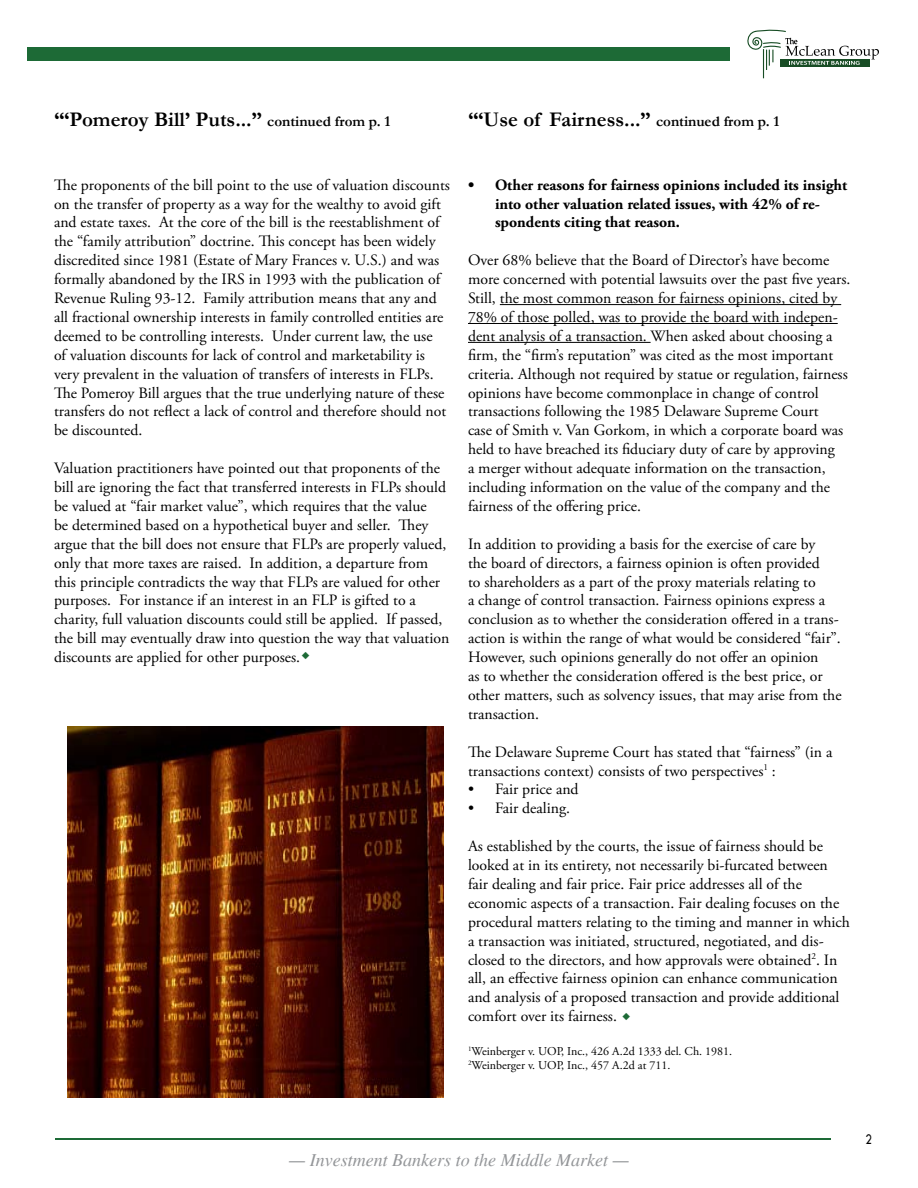
<style>
.page{position:relative;width:918px;height:1188px;background:#fff}
.page>*{position:absolute;margin:0;border:0;box-sizing:border-box;transform-origin:0 0}
.t1{font:700 21px "Garamond";color:#000}
.t2{font:italic 18px "Times";color:#939598}
.t3{font:15.75px/18.9px "Adobe Garamond Pro";color:#000}
.t4{font:700 15.75px/18.9px "Adobe Garamond Pro";color:#000}
.t5{font:15px "Tw Cen";color:#000;scale:.8 1}
.t6{font:12px/14.4px "Adobe Garamond Pro";color:#000}
.s1{font-size:15px}
</style>
<div class="page">
<svg style="left:747px;top:29px;width:132px;height:50px"></svg>
<div style="left:27px;top:47px;width:702px;height:14px;background:#1d6a36"></div>
<hr style="left:55px;top:1138px;width:776px;height:2px;background:#1d6a36">
<hr style="left:500px;top:304px;width:341px;height:1px;background:#000">
<hr style="left:468px;top:323px;width:370px;height:1px;background:#000">
<hr style="left:468px;top:342px;width:183px;height:1px;background:#000">
<img style="left:68px;top:726px;width:375px;height:371px">
<h1 class="t1" style="left:54px;top:105px;width:338px">“‘Pomeroy Bill’ Puts...” <span class="s1">continued from p. 1</span></h1>
<h1 class="t1" style="left:468px;top:105px;width:313px">“‘Use of Fairness...” <span class="s1">continued from p. 1</span></h1>
<p class="t3" style="left:54px;top:176px;width:398px">The proponents of the bill point to the use of valuation discounts on the transfer of property as a way for the wealthy to avoid gift and estate taxes. At the core of the bill is the reestablishment of the “family attribution” doctrine. This concept has been widely discredited since 1981 (Estate of Mary Frances v. U.S.) and was formally abandoned by the IRS in 1993 with the publication of Revenue Ruling 93-12. Family attribution means that any and all fractional ownership interests in family controlled entities are deemed to be controlling interests. Under current law, the use<br>of valuation discounts for lack of control and marketability is very prevalent in the valuation of transfers of interests in FLPs.<br>The Pomeroy Bill argues that the true underlying nature of these transfers do not reflect a lack of control and therefore should not be discounted.</p>
<p class="t3" style="left:54px;top:459px;width:397px">Valuation practitioners have pointed out that proponents of the bill are ignoring the fact that transferred interests in FLPs should be valued at “fair market value”, which requires that the value<br>be determined based on a hypothetical buyer and seller. They argue that the bill does not ensure that FLPs are properly valued, only that more taxes are raised. In addition, a departure from this principle contradicts the way that FLPs are valued for other purposes. For instance if an interest in an FLP is gifted to a charity, full valuation discounts could still be applied. If passed, the bill may eventually draw into question the way that valuation discounts are applied for other purposes.</p>
<p class="t4" style="left:495px;top:175px;width:354px">Other reasons for fairness opinions included its insight into other valuation related issues, with 42% of re&shy;spondents citing that reason.</p>
<p class="t3" style="left:468px;top:251px;width:384px">Over 68% believe that the Board of Director’s have become more concerned with potential lawsuits over the past five years.<br>Still, the most common reason for fairness opinions, cited by 78% of those polled, was to provide the board with indepen&shy;dent analysis of a transaction. When asked about choosing a firm, the “firm’s reputation” was cited as the most important criteria. Although not required by statue or regulation, fairness opinions have become commonplace in change of control transactions following the 1985 Delaware Supreme Court<br>case of Smith v. Van Gorkom, in which a corporate board was held to have breached its fiduciary duty of care by approving<br>a merger without adequate information on the transaction, including information on the value of the company and the fairness of the offering price.</p>
<p class="t3" style="left:468px;top:535px;width:375px">In addition to providing a basis for the exercise of care by<br>the board of directors, a fairness opinion is often provided<br>to shareholders as a part of the proxy materials relating to<br>a change of control transaction. Fairness opinions express a conclusion as to whether the consideration offered in a trans&shy;action is within the range of what would be considered “fair”.<br>However, such opinions generally do not offer an opinion<br>as to whether the consideration offered is the best price, or other matters, such as solvency issues, that may arise from the transaction.</p>
<p class="t3" style="left:468px;top:743px;width:366px">The Delaware Supreme Court has stated that “fairness” (in a</p>
<p class="t3" style="left:468px;top:762px;width:309px">transactions context) consists of two perspectives<sup>1</sup> :</p>
<p class="t3" style="left:495px;top:781px;width:85px">Fair price and</p>
<p class="t3" style="left:495px;top:799px;width:77px">Fair dealing.</p>
<p class="t3" style="left:468px;top:837px;width:384px">As established by the courts, the issue of fairness should be looked at in its entirety, not necessarily bi-furcated between fair dealing and fair price. Fair price addresses all of the economic aspects of a transaction. Fair dealing focuses on the procedural matters relating to the timing and manner in which a transaction was initiated, structured, negotiated, and dis&shy;closed to the directors, and how approvals were obtained<sup>2</sup>. In all, an effective fairness opinion can enhance communication and analysis of a proposed transaction and provide additional comfort over its fairness.</p>
<p class="t6" style="left:468px;top:1044px;width:266px"><sup>1</sup>Weinberger v. UOP, Inc., 426 A.2d 1333 del. Ch. 1981.<br><sup>2</sup>Weinberger v. UOP, Inc., 457 A.2d at 711.</p>
<p class="t4" style="left:468px;top:175px;width:8px">•</p>
<p class="t3" style="left:468px;top:781px;width:8px">• •</p>
<p class="t2" style="left:289px;top:1150px;width:341px">— Investment Bankers to the Middle Market —</p>
<p class="t5" style="left:866px;top:1131px;width:10px">2</p>
</div>
